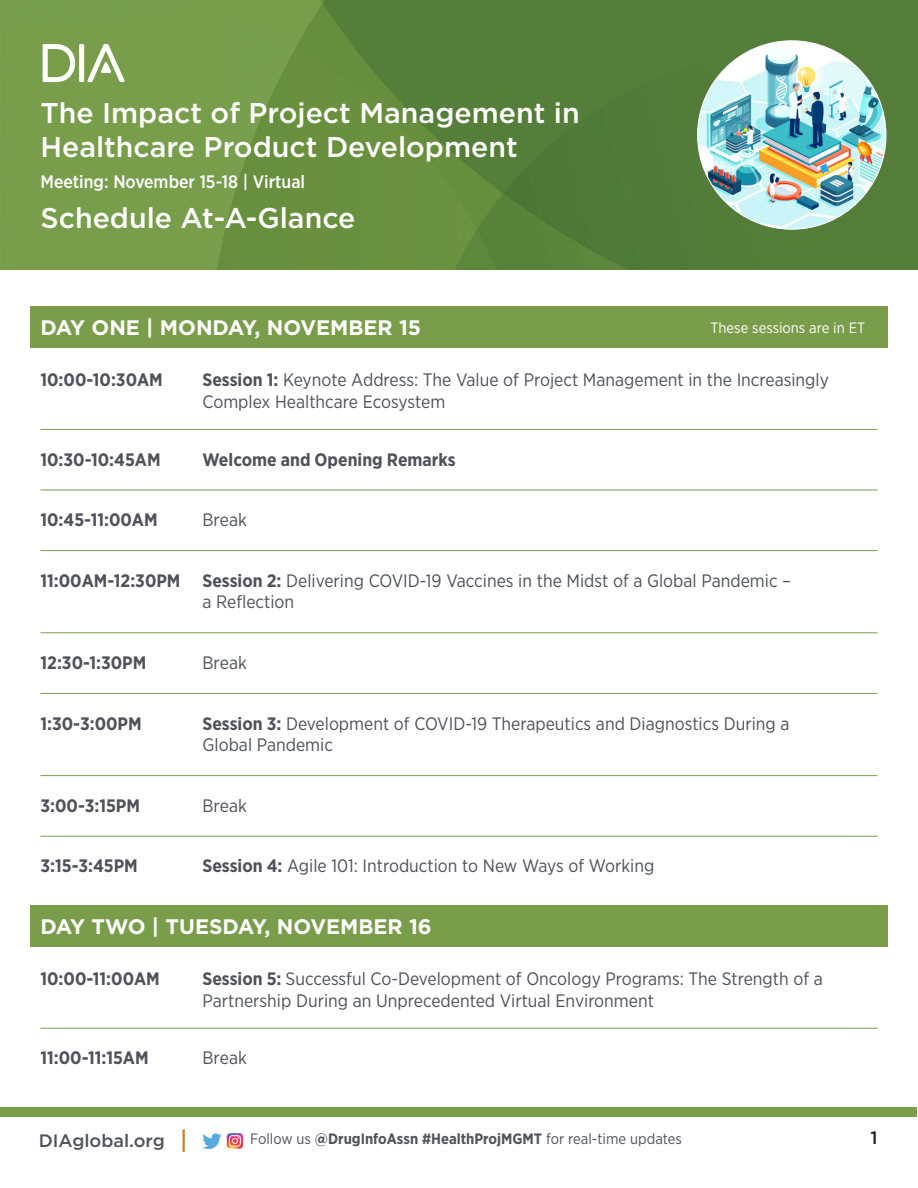
<style>
.page{position:relative;width:918px;height:1188px;background:#fff}
.page>*{position:absolute;margin:0;border:0;box-sizing:border-box;transform-origin:0 0}
.cover_title{font:500 28.5px/34.2px "Gotham";color:#fff}
.day{font:700 21px "Gotham";color:#fff}
.SAAG_item__rule_abov{font:18px/21.6px "Gotham Narrow";color:#4f515b}
.SAAG_item__no_rule{font:18px/21.6px "Gotham Narrow";color:#4f515b}
.SAAG_item__rule_abov-2{font:700 18px "Gotham Narrow";color:#4f515b}
.cover_subtitle{font:500 18px "Gotham Narrow";color:#fff}
.SAAG_item__no_rule-2{font:700 18px "Gotham Narrow";color:#4f515b}
.t1{font:500 18px "Gotham";color:#4e535c}
.t2{font:500 18px "Gotham";color:#231f20}
.t3{font:700 15px "Gotham Narrow";color:#4e535c}
.body{font:15px "Gotham Narrow";color:#fff}
.s1{font-weight:700}
.s2{font-weight:400}
</style>
<div class="page">
<img style="left:0;top:0;width:918px;height:270px">
<img style="left:698px;top:41px;width:188px;height:188px;border-radius:94px">
<svg style="left:202px;top:1133px;width:20px;height:16px"></svg>
<img style="left:226px;top:1133px;width:18px;height:16px">
<div style="left:0;top:1107px;width:917px;height:9px;background:#789d4b"></div>
<hr style="left:183px;top:1129px;width:2px;height:23px;background:#c97d2a">
<svg style="left:43px;top:44px;width:82px;height:38px"></svg>
<div style="left:30px;top:306px;width:858px;height:42px;background:#799d4a"></div>
<hr style="left:40px;top:429px;width:838px;height:1px;background:#799d4a">
<hr style="left:40px;top:490px;width:838px;height:1px;background:#799d4a">
<hr style="left:40px;top:550px;width:838px;height:1px;background:#799d4a">
<hr style="left:40px;top:633px;width:838px;height:1px;background:#799d4a">
<hr style="left:40px;top:693px;width:838px;height:1px;background:#799d4a">
<hr style="left:40px;top:775px;width:838px;height:1px;background:#799d4a">
<hr style="left:40px;top:836px;width:838px;height:1px;background:#799d4a">
<div style="left:30px;top:905px;width:858px;height:42px;background:#799d4a"></div>
<hr style="left:40px;top:1028px;width:838px;height:1px;background:#799d4a">
<p class="cover_title" style="left:40px;top:95px;width:541px">The Impact of Project Management in<br>Healthcare Product Development</p>
<p class="cover_subtitle" style="left:40px;top:170px;width:266px">Meeting: November 15-18 | Virtual</p>
<p class="cover_title" style="left:40px;top:201px;width:316px">Schedule At-A-Glance</p>
<p class="day" style="left:40px;top:313px;width:382px">DAY ONE | MONDAY, NOVEMBER 15</p>
<p class="SAAG_item__no_rule-2" style="left:40px;top:369px;width:124px">10:00-10:30AM</p>
<p class="SAAG_item__no_rule" style="left:202px;top:369px;width:628px"><span class="s1">Session 1:</span> Keynote Address: The Value of Project Management in the Increasingly<br>Complex Healthcare Ecosystem</p>
<p class="body" style="left:711px;top:318px;width:156px">These sessions are in ET</p>
<p class="SAAG_item__rule_abov-2" style="left:40px;top:448px;width:122px">10:30-10:45AM</p>
<p class="SAAG_item__rule_abov-2" style="left:202px;top:448px;width:255px">Welcome and Opening Remarks</p>
<p class="SAAG_item__rule_abov-2" style="left:40px;top:508px;width:119px">10:45-11:00AM</p>
<p class="SAAG_item__rule_abov" style="left:202px;top:509px;width:46px">Break</p>
<p class="SAAG_item__rule_abov" style="left:202px;top:569px;width:590px;text-indent:-162px"><span class="s1">11:00AM-12:30PM Session 2:</span> Delivering COVID-19 Vaccines in the Midst of a Global Pandemic – a Reflection</p>
<p class="SAAG_item__rule_abov-2" style="left:40px;top:651px;width:107px">12:30-1:30PM</p>
<p class="SAAG_item__rule_abov" style="left:202px;top:652px;width:46px">Break</p>
<p class="SAAG_item__rule_abov-2" style="left:40px;top:712px;width:103px">1:30-3:00PM</p>
<p class="SAAG_item__rule_abov" style="left:202px;top:712px;width:589px"><span class="s1">Session 3:</span> Development of COVID-19 Therapeutics and Diagnostics During a<br>Global Pandemic</p>
<p class="SAAG_item__rule_abov-2" style="left:40px;top:794px;width:101px">3:00-3:15PM</p>
<p class="SAAG_item__rule_abov" style="left:202px;top:794px;width:46px">Break</p>
<p class="SAAG_item__rule_abov-2" style="left:40px;top:855px;width:99px">3:15-3:45PM</p>
<p class="SAAG_item__rule_abov" style="left:202px;top:855px;width:453px"><span class="s1">Session 4:</span> Agile 101: Introduction to New Ways of Working</p>
<p class="day" style="left:40px;top:912px;width:393px">DAY TWO | TUESDAY, NOVEMBER 16</p>
<p class="SAAG_item__no_rule-2" style="left:40px;top:967px;width:121px">10:00-11:00AM</p>
<p class="SAAG_item__no_rule" style="left:202px;top:968px;width:622px"><span class="s1">Session 5:</span> Successful Co-Development of Oncology Programs: The Strength of a<br>Partnership During an Unprecedented Virtual Environment</p>
<p class="SAAG_item__rule_abov-2" style="left:40px;top:1047px;width:110px">11:00-11:15AM</p>
<p class="SAAG_item__rule_abov" style="left:202px;top:1047px;width:46px">Break</p>
<p class="t1" style="left:39px;top:1129px;width:127px">DIAglobal.org</p>
<p class="t3" style="left:250px;top:1129px;width:433px"><span class="s2">Follow us</span> @DrugInfoAssn #HealthProjMGMT <span class="s2">for real-time updates</span></p>
<p class="t2" style="left:870px;top:1126px;width:9px">1</p>
</div>
